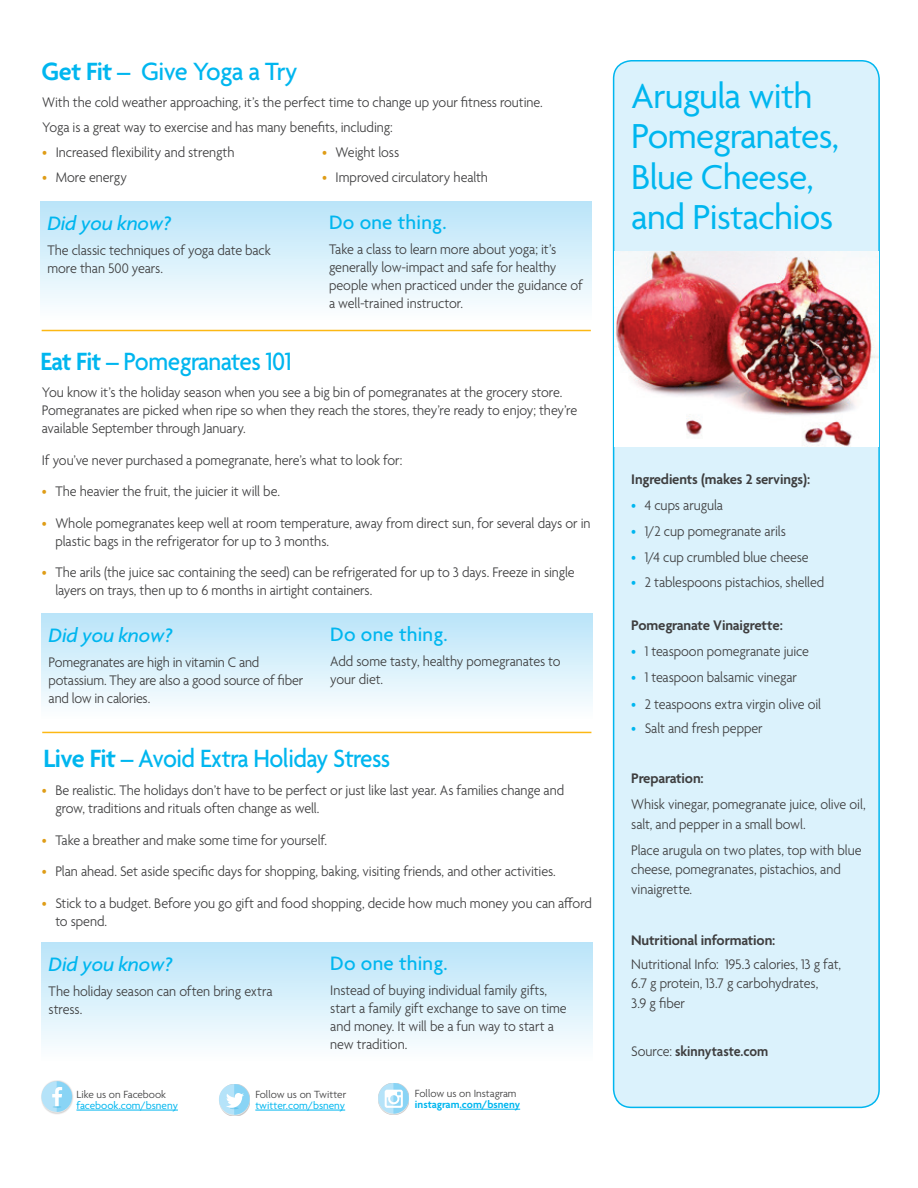
<style>
.page{position:relative;width:918px;height:1188px;background:#fff}
.page>*{position:absolute;margin:0;border:0;box-sizing:border-box;transform-origin:0 0}
.t1{font:37.5px/40.5px "Agenda";letter-spacing:-.02em;color:#00b6ef}
.t2{font:500 27px "Agenda";letter-spacing:-.02em;color:#00b6ef;scale:.94 1}
.t3{font:500 27px "Agenda";letter-spacing:-.02em;color:#00b6ef}
.t4{font:italic 500 21px "Agenda";letter-spacing:-.01em;color:#00b6ef}
.t5{font:500 21px "Agenda";letter-spacing:.01em;color:#00b6ef}
.t6{font:300 15px/18px "Agenda";letter-spacing:-.005em;color:#3e3e3f;scale:.94 1}
.t7{font:600 15px "Agenda";letter-spacing:-.01em;color:#3e3e3f}
.t8{font:600 15px "Agenda";letter-spacing:-.01em;color:#3e3e3f;scale:.94 1}
.t9{font:300 11.25px "Agenda";color:#3e3e3f}
.t10{font:11.25px "Agenda";color:#00b6ef}
.t11{font:600 11.25px "Agenda";color:#00b6ef}
.s1{font-weight:600}
.s2{color:#df9d17}
.s3{color:#00b6ef}
.s4{font-weight:300}
</style>
<div class="page">
<hr style="left:255px;top:1110px;width:90px;height:1px;background:#00b6ef">
<hr style="left:76px;top:1110px;width:102px;height:1px;background:#00b6ef">
<hr style="left:460px;top:1109px;width:60px;height:1px;background:#00b6ef">
<div style="left:40px;top:1080px;width:34px;height:34px;background:#231f20;opacity:.25"></div>
<div style="left:41px;top:1082px;width:31px;height:31px;background:#dfe3e3;border-radius:50%"></div>
<div style="left:41px;top:1081px;width:31px;height:31px;background:#b5e3f9;border-radius:50%"></div>
<svg style="left:52px;top:1081px;width:20px;height:31px"></svg>
<div style="left:219px;top:1084px;width:31px;height:32px;background:#231f20;opacity:.25"></div>
<div style="left:219px;top:1085px;width:31px;height:31px;background:#d8e3e8;border-radius:50%"></div>
<div style="left:219px;top:1084px;width:31px;height:31px;background:#b5e3f9;border-radius:50%"></div>
<svg style="left:226px;top:1084px;width:24px;height:31px"></svg>
<div style="left:378px;top:1083px;width:31px;height:32px;background:#231f20;opacity:.25"></div>
<div style="left:378px;top:1084px;width:31px;height:31px;background:#dbdcdd;border-radius:50%"></div>
<svg style="left:378px;top:1083px;width:31px;height:31px"></svg>
<svg style="left:385px;top:1083px;width:24px;height:31px"></svg>
<div style="left:614px;top:61px;width:265px;height:1046px;background:#dbf2fc;border-radius:18px"></div>
<div style="left:613px;top:60px;width:267px;height:1048px;border:2px solid #00b6ef;border-radius:18px"></div>
<div style="left:41px;top:201px;width:550px;height:120px;background:linear-gradient(to bottom,#b9e4f9,#fdfefe)"></div>
<hr style="left:42px;top:330px;width:549px;height:1px;background:#fcb814">
<img style="left:614px;top:252px;width:264px;height:195px">
<div style="left:42px;top:614px;width:551px;height:105px;background:linear-gradient(to bottom,#b9e4f9,#fdfefe)"></div>
<hr style="left:42px;top:732px;width:549px;height:1px;background:#fcb814">
<div style="left:42px;top:942px;width:551px;height:120px;background:linear-gradient(to bottom,#b9e4f9,#fdfefe)"></div>
<p class="t3" style="left:42px;top:57px;width:257px"><span class="s1">Get Fit –</span> Give Yoga a Try</p>
<p class="t6" style="left:42px;top:94px;width:534px">With the cold weather approaching, it’s the perfect time to change up your fitness routine.</p>
<p class="t6" style="left:42px;top:119px;width:374px">Yoga is a great way to exercise and has many benefits, including:</p>
<p class="t6" style="left:42px;top:144px;width:206px"><span class="s2">•</span> Increased flexibility and strength</p>
<p class="t6" style="left:42px;top:169px;width:92px"><span class="s2">•</span> More energy</p>
<p class="t6" style="left:322px;top:144px;width:83px"><span class="s2">•</span> Weight loss</p>
<p class="t6" style="left:322px;top:169px;width:178px"><span class="s2">•</span> Improved circulatory health</p>
<p class="t4" style="left:47px;top:211px;width:125px">Did you know?</p>
<p class="t6" style="left:47px;top:242px;width:239px">The classic techniques of yoga date back more than 500 years.</p>
<p class="t2" style="left:40px;top:347px;width:269px"><span class="s1">Eat Fit –</span> Pomegranates 101</p>
<p class="t5" style="left:329px;top:211px;width:119px">Do one thing.</p>
<p class="t6" style="left:329px;top:241px;width:271px">Take a class to learn more about yoga; it’s generally low-impact and safe for healthy people when practiced under the guidance of a well-trained instructor.</p>
<p class="t6" style="left:42px;top:385px;width:571px">You know it’s the holiday season when you see a big bin of pomegranates at the grocery store.<br>Pomegranates are picked when ripe so when they reach the stores, they’re ready to enjoy; they’re available September through January.</p>
<p class="t6" style="left:42px;top:452px;width:385px">If you’ve never purchased a pomegranate, here’s what to look for:</p>
<p class="t6" style="left:42px;top:484px;width:255px"><span class="s2">•</span> The heavier the fruit, the juicier it will be.</p>
<p class="t6" style="left:55px;top:515px;width:571px;text-indent:-13px"><span class="s2">•</span> Whole pomegranates keep well at room temperature, away from direct sun, for several days or in plastic bags in the refrigerator for up to 3 months.</p>
<p class="t6" style="left:55px;top:565px;width:554px;text-indent:-13px"><span class="s2">•</span> The arils (the juice sac containing the seed) can be refrigerated for up to 3 days. Freeze in single layers on trays, then up to 6 months in airtight containers.</p>
<p class="t4" style="left:49px;top:623px;width:125px">Did you know?</p>
<p class="t6" style="left:49px;top:654px;width:272px">Pomegranates are high in vitamin C and potassium. They are also a good source of fiber and low in calories.</p>
<p class="t5" style="left:330px;top:623px;width:119px">Do one thing.</p>
<p class="t6" style="left:330px;top:653px;width:246px">Add some tasty, healthy pomegranates to your diet.</p>
<p class="t2" style="left:43px;top:744px;width:371px"><span class="s1">Live Fit –</span> Avoid Extra Holiday Stress</p>
<p class="t6" style="left:55px;top:783px;width:543px;text-indent:-14px"><span class="s2">•</span> Be realistic. The holidays don’t have to be perfect or just like last year. As families change and grow, traditions and rituals often change as well.</p>
<p class="t6" style="left:42px;top:832px;width:305px"><span class="s2">•</span> Take a breather and make some time for yourself.</p>
<p class="t6" style="left:42px;top:864px;width:548px"><span class="s2">•</span> Plan ahead. Set aside specific days for shopping, baking, visiting friends, and other activities.</p>
<p class="t6" style="left:55px;top:895px;width:572px;text-indent:-14px"><span class="s2">•</span> Stick to a budget. Before you go gift and food shopping, decide how much money you can afford to spend.</p>
<p class="t4" style="left:49px;top:952px;width:125px">Did you know?</p>
<p class="t6" style="left:49px;top:983px;width:240px">The holiday season can often bring extra stress.</p>
<p class="t5" style="left:330px;top:952px;width:119px">Do one thing.</p>
<p class="t6" style="left:330px;top:982px;width:253px">Instead of buying individual family gifts, start a family gift exchange to save on time and money. It will be a fun way to start a new tradition.</p>
<p class="t9" style="left:76px;top:1088px;width:91px">Like us on Facebook</p>
<p class="t10" style="left:76px;top:1100px;width:103px">facebook.com/bsneny</p>
<p class="t9" style="left:255px;top:1088px;width:93px">Follow us on Twitter</p>
<p class="t10" style="left:255px;top:1100px;width:91px">twitter.com/bsneny</p>
<p class="t9" style="left:415px;top:1087px;width:103px">Follow us on Instagram</p>
<p class="t11" style="left:415px;top:1099px;width:107px">instagram.com/bsneny</p>
<p class="t1" style="left:631px;top:78px;width:209px">Arugula with<br>Pomegranates,<br>Blue Cheese, and Pistachios</p>
<p class="t7" style="left:631px;top:471px;width:180px">Ingredients (makes 2 servings):</p>
<p class="t6" style="left:631px;top:497px;width:99px"><span class="s3">•</span> 4 cups arugula</p>
<p class="t6" style="left:631px;top:523px;width:166px"><span class="s3">•</span> 1/2 cup pomegranate arils</p>
<p class="t6" style="left:631px;top:550px;width:190px"><span class="s3">•</span> 1/4 cup crumbled blue cheese</p>
<p class="t6" style="left:631px;top:574px;width:207px"><span class="s3">•</span> 2 tablespoons pistachios, shelled</p>
<p class="t7" style="left:631px;top:617px;width:153px">Pomegranate Vinaigrette:</p>
<p class="t6" style="left:631px;top:643px;width:191px"><span class="s3">•</span> 1 teaspoon pomegranate juice</p>
<p class="t6" style="left:631px;top:670px;width:178px"><span class="s3">•</span> 1 teaspoon balsamic vinegar</p>
<p class="t6" style="left:631px;top:696px;width:204px"><span class="s3">•</span> 2 teaspoons extra virgin olive oil</p>
<p class="t6" style="left:631px;top:721px;width:141px"><span class="s3">•</span> Salt and fresh pepper</p>
<p class="t7" style="left:631px;top:770px;width:74px">Preparation:</p>
<p class="t6" style="left:631px;top:796px;width:251px;line-height:19.5px">Whisk vinegar, pomegranate juice, olive oil, salt, and pepper in a small bowl.</p>
<p class="t6" style="left:631px;top:841px;width:247px;line-height:19.5px">Place arugula on two plates, top with blue cheese, pomegranates, pistachios, and vinaigrette.</p>
<p class="t6" style="left:631px;top:929px;width:225px;line-height:24px"><span class="s1">Nutritional information:<br></span>Nutritional Info: 195.3 calories, 13 g fat,</p>
<p class="t6" style="left:631px;top:975px;width:201px;line-height:19.5px">6.7 g protein, 13.7 g carbohydrates,<br>3.9 g fiber</p>
<p class="t8" style="left:631px;top:1043px;width:147px"><span class="s4">Source:</span> skinnytaste.com</p>
</div>
